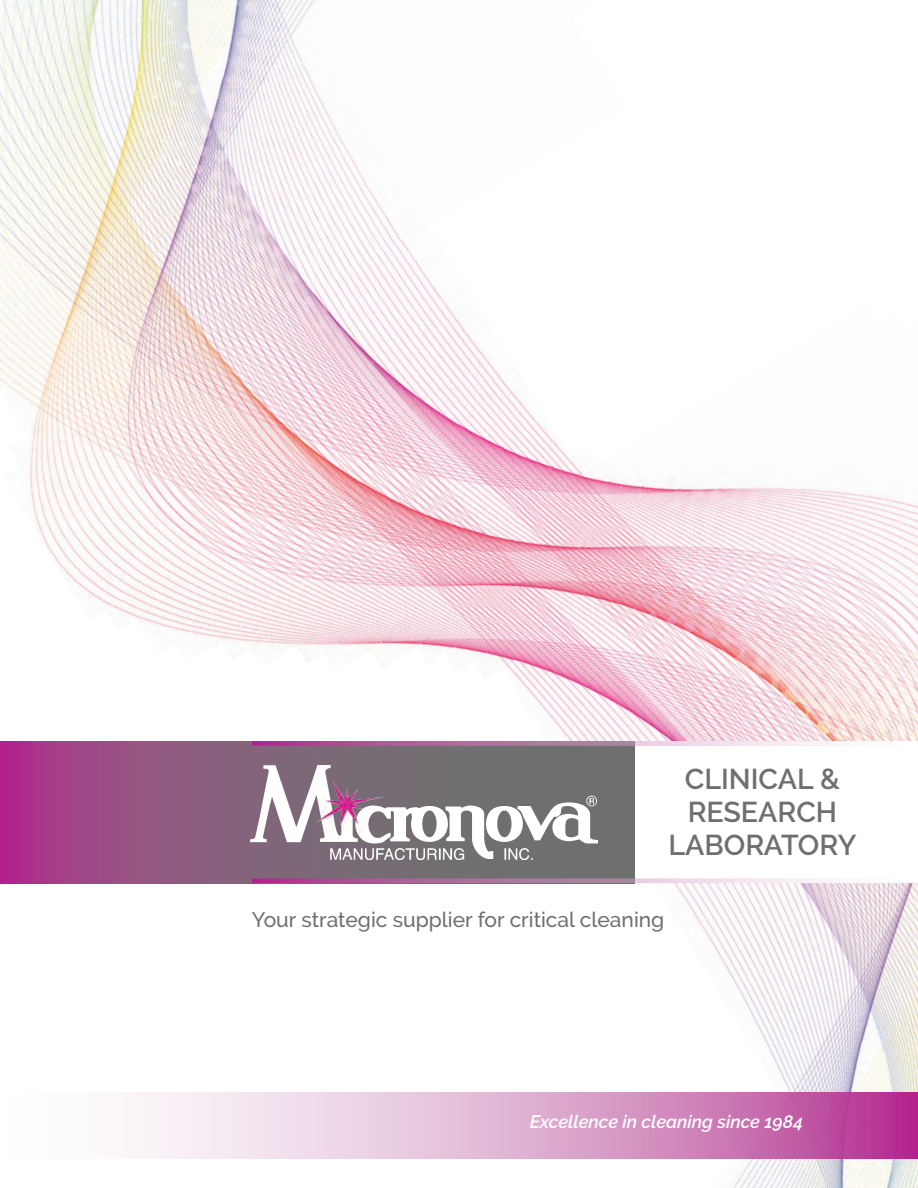
<style>
.page{position:relative;width:918px;height:1188px;background:#fff}
.page>*{position:absolute;margin:0;border:0;box-sizing:border-box;transform-origin:0 0}
.t1{font:600 28.65px/32.8px "Raleway";color:#6e7070;text-align:center}
.t2{font:500 21px "Raleway";color:#6e7070}
.t3{font:italic 600 18px "Raleway";color:#fff}
</style>
<div class="page">
<img style="left:29px;top:468px;width:78px;height:136px">
<img style="left:1px;top:0;width:314px;height:34px">
<img style="left:107px;top:439px;width:28px;height:179px">
<img style="left:1px;top:34px;width:428px;height:405px">
<img style="left:135px;top:384px;width:160px;height:245px">
<img style="left:174px;top:420px;width:121px;height:221px">
<img style="left:221px;top:438px;width:74px;height:221px">
<img style="left:250px;top:446px;width:45px;height:213px">
<img style="left:295px;top:305px;width:134px;height:358px">
<img style="left:324px;top:313px;width:105px;height:350px">
<img style="left:370px;top:322px;width:107px;height:341px">
<img style="left:710px;top:1092px;width:208px;height:96px">
<img style="left:417px;top:346px;width:79px;height:317px">
<img style="left:445px;top:370px;width:70px;height:293px">
<img style="left:473px;top:395px;width:62px;height:268px">
<img style="left:502px;top:419px;width:416px;height:322px">
<img style="left:573px;top:541px;width:345px;height:550px">
<img style="left:429px;top:280px;width:48px;height:53px">
<img style="left:493px;top:346px;width:3px;height:5px">
<img style="left:622px;top:419px;width:226px;height:26px">
<div style="left:634px;top:741px;width:284px;height:142px;background:#fff"></div>
<svg style="left:133px;top:1093px;width:785px;height:65px;background:#dba4cc"></svg>
<svg style="left:0;top:741px;width:634px;height:142px;background:#8c577d"></svg>
<img style="left:251px;top:765px;width:346px;height:94px">
<svg style="left:252px;top:879px;width:575px;height:4px;background:#c48db5"></svg>
<svg style="left:252px;top:741px;width:604px;height:5px;background:#c492b7"></svg>
<h1 class="t1" style="left:668px;top:763px;width:190px">CLINICAL &amp;<br>RESEARCH<br>LABORATORY</h1>
<p class="t2" style="left:252px;top:907px;width:414px">Your strategic supplier for critical cleaning</p>
<p class="t3" style="left:530px;top:1111px;width:275px">Excellence in cleaning since 1984</p>
</div>
